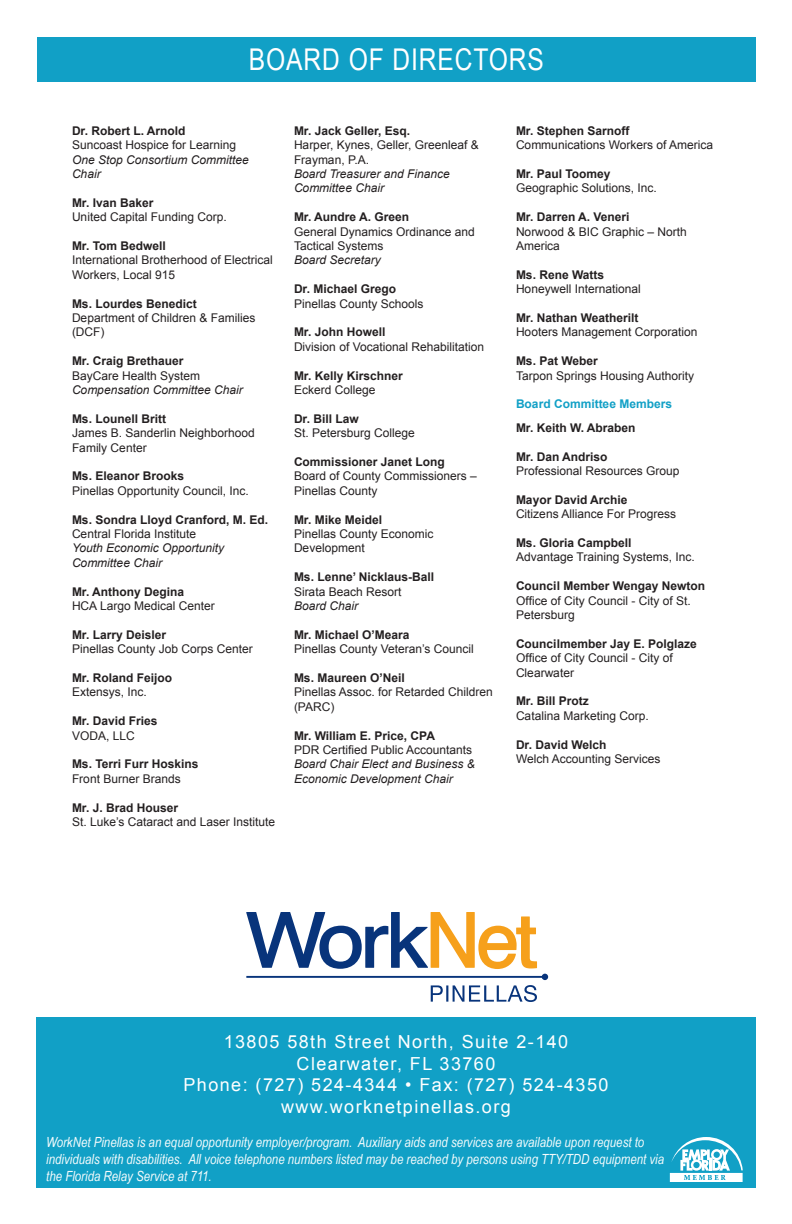
<style>
.page{position:relative;width:792px;height:1224px;background:#fff}
.page>*{position:absolute;margin:0;border:0;box-sizing:border-box;transform-origin:0 0}
.t1{font:30px "Arial Narrow";letter-spacing:.03em;color:#fff}
.t2{font:18px/21.6px "Arial";letter-spacing:.08em;color:#fff;text-align:center}
.t3{font:italic 14px/16.8px "Arial Narrow";color:#f4fbfc}
.t4{font:12px/14.4px "Arial";color:#231f20}
.t5{font:700 12px "Arial";color:#231f20}
.t6{font:italic 12px/14.4px "Arial";color:#231f20}
.t7{font:700 12px "Arial";color:#11a0c6}
</style>
<div class="page">
<div style="left:36px;top:1017px;width:720px;height:171px;background:#11a0c6"></div>
<svg style="left:246px;top:912px;width:302px;height:90px"></svg>
<div style="left:37px;top:37px;width:719px;height:45px;background:#11a0c6"></div>
<svg style="left:670px;top:1137px;width:73px;height:45px"></svg>
<h1 class="t1" style="left:249px;top:38px;width:294px">BOARD OF DIRECTORS</h1>
<p class="t5" style="left:72px;top:123px;width:115px">Dr. Robert L. Arnold</p>
<p class="t4" style="left:72px;top:138px;width:166px">Suncoast Hospice for Learning</p>
<p class="t6" style="left:72px;top:152px;width:178px">One Stop Consortium Committee<br>Chair</p>
<p class="t5" style="left:72px;top:195px;width:83px">Mr. Ivan Baker</p>
<p class="t4" style="left:72px;top:210px;width:156px">United Capital Funding Corp.</p>
<p class="t5" style="left:72px;top:238px;width:95px">Mr. Tom Bedwell</p>
<p class="t4" style="left:72px;top:253px;width:202px">International Brotherhood of Electrical<br>Workers, Local 915</p>
<p class="t5" style="left:72px;top:295px;width:126px">Ms. Lourdes Benedict</p>
<p class="t4" style="left:72px;top:311px;width:185px">Department of Children &amp; Families (DCF)</p>
<p class="t5" style="left:72px;top:353px;width:113px">Mr. Craig Brethauer</p>
<p class="t4" style="left:72px;top:368px;width:130px">BayCare Health System</p>
<p class="t6" style="left:72px;top:383px;width:172px">Compensation Committee Chair</p>
<p class="t5" style="left:72px;top:411px;width:96px">Ms. Lounell Britt</p>
<p class="t4" style="left:72px;top:426px;width:184px">James B. Sanderlin Neighborhood<br>Family Center</p>
<p class="t5" style="left:72px;top:468px;width:114px">Ms. Eleanor Brooks</p>
<p class="t4" style="left:72px;top:483px;width:178px">Pinellas Opportunity Council, Inc.</p>
<p class="t5" style="left:72px;top:511px;width:198px">Ms. Sondra Lloyd Cranford, M. Ed.</p>
<p class="t4" style="left:72px;top:527px;width:126px">Central Florida Institute</p>
<p class="t6" style="left:72px;top:541px;width:154px">Youth Economic Opportunity<br>Committee Chair</p>
<p class="t5" style="left:72px;top:583px;width:114px">Mr. Anthony Degina</p>
<p class="t4" style="left:72px;top:599px;width:144px">HCA Largo Medical Center</p>
<p class="t5" style="left:72px;top:627px;width:96px">Mr. Larry Deisler</p>
<p class="t4" style="left:72px;top:642px;width:182px">Pinellas County Job Corps Center</p>
<p class="t5" style="left:72px;top:670px;width:102px">Mr. Roland Feijoo</p>
<p class="t4" style="left:72px;top:685px;width:76px">Extensys, Inc.</p>
<p class="t5" style="left:72px;top:713px;width:87px">Mr. David Fries</p>
<p class="t4" style="left:72px;top:728px;width:64px">VODA, LLC</p>
<p class="t5" style="left:72px;top:756px;width:128px">Ms. Terri Furr Hoskins</p>
<p class="t4" style="left:72px;top:771px;width:110px">Front Burner Brands</p>
<p class="t5" style="left:72px;top:799px;width:108px">Mr. J. Brad Houser</p>
<p class="t4" style="left:72px;top:815px;width:205px">St. Luke’s Cataract and Laser Institute</p>
<p class="t5" style="left:294px;top:123px;width:118px">Mr. Jack Geller, Esq.</p>
<p class="t4" style="left:294px;top:138px;width:186px">Harper, Kynes, Geller, Greenleaf &amp;<br>Frayman, P.A.</p>
<p class="t6" style="left:294px;top:167px;width:157px">Board Treasurer and Finance<br>Committee Chair</p>
<p class="t5" style="left:294px;top:209px;width:117px">Mr. Aundre A. Green</p>
<p class="t4" style="left:294px;top:224px;width:182px">General Dynamics Ordinance and<br>Tactical Systems</p>
<p class="t6" style="left:294px;top:253px;width:88px">Board Secretary</p>
<p class="t5" style="left:294px;top:281px;width:104px">Dr. Michael Grego</p>
<p class="t4" style="left:294px;top:296px;width:131px">Pinellas County Schools</p>
<p class="t5" style="left:294px;top:324px;width:93px">Mr. John Howell</p>
<p class="t4" style="left:294px;top:339px;width:192px">Division of Vocational Rehabilitation</p>
<p class="t5" style="left:294px;top:367px;width:110px">Mr. Kelly Kirschner</p>
<p class="t4" style="left:294px;top:383px;width:83px">Eckerd College</p>
<p class="t5" style="left:294px;top:411px;width:66px">Dr. Bill Law</p>
<p class="t4" style="left:294px;top:426px;width:122px">St. Petersburg College</p>
<p class="t5" style="left:294px;top:454px;width:152px">Commissioner Janet Long</p>
<p class="t4" style="left:294px;top:469px;width:184px">Board of County Commissioners –<br>Pinellas County</p>
<p class="t5" style="left:294px;top:511px;width:90px">Mr. Mike Meidel</p>
<p class="t4" style="left:294px;top:527px;width:141px">Pinellas County Economic<br>Development</p>
<p class="t5" style="left:294px;top:569px;width:142px">Ms. Lenne’ Nicklaus-Ball</p>
<p class="t4" style="left:294px;top:584px;width:109px">Sirata Beach Resort</p>
<p class="t6" style="left:294px;top:599px;width:66px">Board Chair</p>
<p class="t5" style="left:294px;top:627px;width:117px">Mr. Michael O’Meara</p>
<p class="t4" style="left:294px;top:642px;width:181px">Pinellas County Veteran’s Council</p>
<p class="t5" style="left:294px;top:670px;width:112px">Ms. Maureen O’Neil</p>
<p class="t4" style="left:294px;top:685px;width:200px">Pinellas Assoc. for Retarded Children (PARC)</p>
<p class="t5" style="left:294px;top:727px;width:143px">Mr. William E. Price, CPA</p>
<p class="t4" style="left:294px;top:743px;width:180px">PDR Certified Public Accountants</p>
<p class="t6" style="left:294px;top:757px;width:182px">Board Chair Elect and Business &amp;<br>Economic Development Chair</p>
<p class="t5" style="left:516px;top:123px;width:115px">Mr. Stephen Sarnoff</p>
<p class="t4" style="left:516px;top:138px;width:199px">Communications Workers of America</p>
<p class="t5" style="left:516px;top:166px;width:96px">Mr. Paul Toomey</p>
<p class="t4" style="left:516px;top:181px;width:142px">Geographic Solutions, Inc.</p>
<p class="t5" style="left:516px;top:209px;width:115px">Mr. Darren A. Veneri</p>
<p class="t4" style="left:516px;top:224px;width:172px">Norwood &amp; BIC Graphic – North<br>America</p>
<p class="t5" style="left:516px;top:267px;width:90px">Ms. Rene Watts</p>
<p class="t4" style="left:516px;top:282px;width:126px">Honeywell International</p>
<p class="t5" style="left:516px;top:310px;width:124px">Mr. Nathan Weatherilt</p>
<p class="t4" style="left:516px;top:325px;width:183px">Hooters Management Corporation</p>
<p class="t5" style="left:516px;top:353px;width:83px">Ms. Pat Weber</p>
<p class="t4" style="left:516px;top:368px;width:180px">Tarpon Springs Housing Authority</p>
<p class="t7" style="left:516px;top:396px;width:158px">Board Committee Members</p>
<p class="t5" style="left:516px;top:420px;width:121px">Mr. Keith W. Abraben</p>
<p class="t5" style="left:516px;top:448px;width:93px">Mr. Dan Andriso</p>
<p class="t4" style="left:516px;top:464px;width:165px">Professional Resources Group</p>
<p class="t5" style="left:516px;top:492px;width:113px">Mayor David Archie</p>
<p class="t4" style="left:516px;top:507px;width:162px">Citizens Alliance For Progress</p>
<p class="t5" style="left:516px;top:535px;width:117px">Ms. Gloria Campbell</p>
<p class="t4" style="left:516px;top:550px;width:180px">Advantage Training Systems, Inc.</p>
<p class="t5" style="left:516px;top:578px;width:191px">Council Member Wengay Newton</p>
<p class="t4" style="left:516px;top:593px;width:176px">Office of City Council - City of St.<br>Petersburg</p>
<p class="t5" style="left:516px;top:636px;width:182px">Councilmember Jay E. Polglaze</p>
<p class="t4" style="left:516px;top:651px;width:158px">Office of City Council - City of<br>Clearwater</p>
<p class="t5" style="left:516px;top:693px;width:74px">Mr. Bill Protz</p>
<p class="t4" style="left:516px;top:708px;width:134px">Catalina Marketing Corp.</p>
<p class="t5" style="left:516px;top:736px;width:92px">Dr. David Welch</p>
<p class="t4" style="left:516px;top:752px;width:146px">Welch Accounting Services</p>
<h2 class="t2" style="left:183px;top:1031px;width:426px">13805 58th Street North, Suite 2-140<br>Clearwater, FL 33760<br>Phone: (727) 524-4344 • Fax: (727) 524-4350 www.worknetpinellas.org</h2>
<p class="t3" style="left:46px;top:1134px;width:619px">WorkNet Pinellas is an equal opportunity employer/program. Auxiliary aids and services are available upon request to individuals with disabilities. All voice telephone numbers listed may be reached by persons using TTY/TDD equipment via the Florida Relay Service at 711.</p>
</div>
